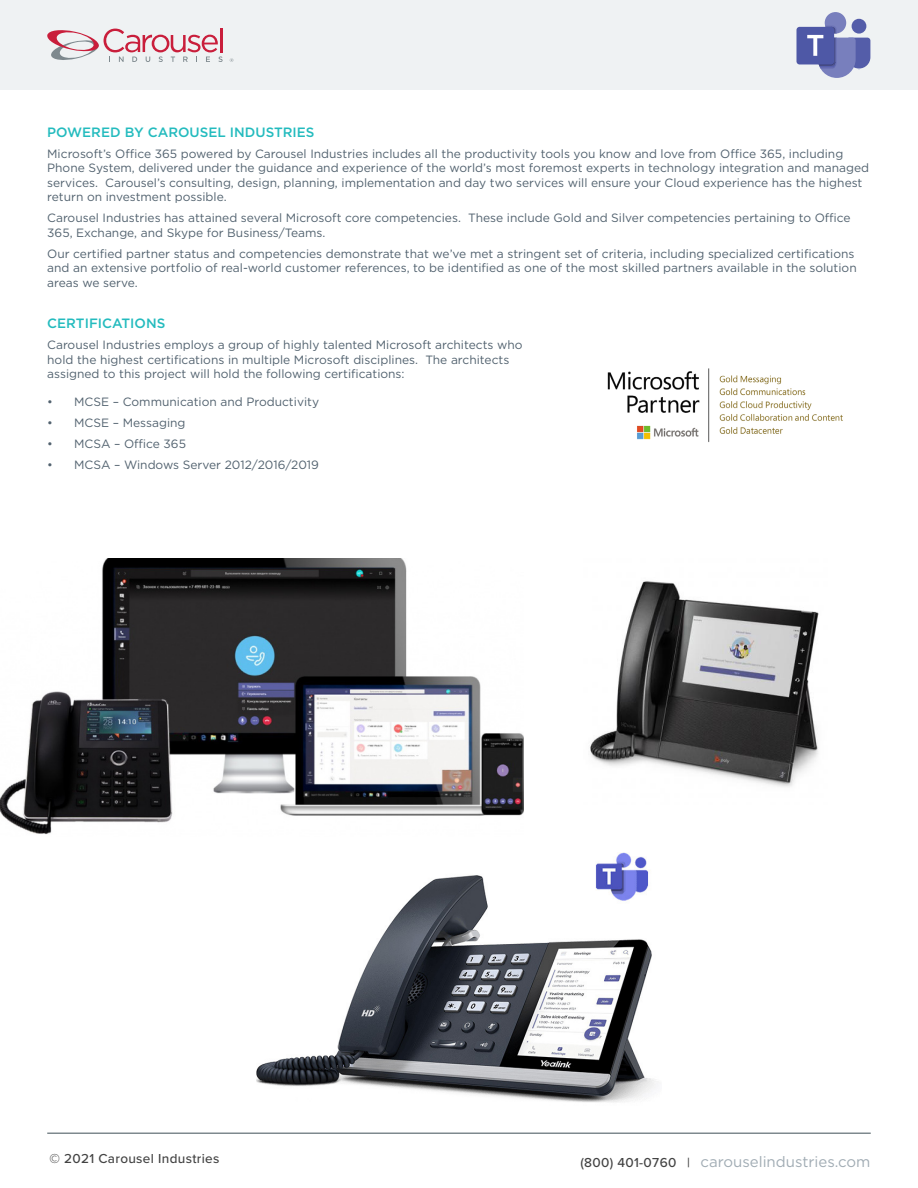
<style>
.page{position:relative;width:918px;height:1188px;background:#fff}
.page>*{position:absolute;margin:0;border:0;box-sizing:border-box;transform-origin:0 0}
.t1{font:15px "Gotham";color:#a1acb4}
.White_bullet{font:500 13.5px "Gotham";color:#23bbbe}
.t2{font:500 13.5px "Proxima Nova";letter-spacing:.025em;color:#434343}
.White_bullet-2{font:12px/14.4px "Gotham";color:#52626f}
.s1{font-family:"Proxima Nova";font-weight:500;font-size:13.5px;color:#434343}
</style>
<div class="page">
<hr style="left:47px;top:1132px;width:824px;height:2px;background:#7e898e">
<div style="left:0;top:0;width:918px;height:90px;background:#eff2f3"></div>
<hr style="left:220px;top:28px;width:3px;height:24px;background:#c91e3b">
<svg style="left:47px;top:29px;width:176px;height:33px"></svg>
<svg style="left:230px;top:58px;width:3px;height:4px"></svg>
<img style="left:0;top:558px;width:523px;height:276px">
<div style="left:852px;top:19px;width:14px;height:15px;background:#545da9;border-radius:50%"></div>
<div style="left:825px;top:12px;width:21px;height:22px;background:#787fbd;border-radius:50%"></div>
<div style="left:796px;top:27px;width:38px;height:37px;background:#4e58a6;border-radius:3px"></div>
<svg style="left:807px;top:26px;width:63px;height:52px"></svg>
<img style="left:607px;top:368px;width:236px;height:74px">
<img style="left:590px;top:581px;width:229px;height:206px">
<img style="left:256px;top:853px;width:400px;height:250px">
<p class="White_bullet" style="left:47px;top:123px;width:269px">POWERED BY CAROUSEL INDUSTRIES</p>
<p class="White_bullet-2" style="left:47px;top:146px;width:823px">Microsoft’s Office 365 powered by Carousel Industries includes all the productivity tools you know and love from Office 365, including Phone System, delivered under the guidance and experience of the world’s most foremost experts in technology integration and managed services. Carousel’s consulting, design, planning, implementation and day two services will ensure your Cloud experience has the highest return on investment possible.</p>
<p class="White_bullet-2" style="left:47px;top:211px;width:805px">Carousel Industries has attained several Microsoft core competencies. These include Gold and Silver competencies pertaining to Office<br>365, Exchange, and Skype for Business/Teams.</p>
<p class="White_bullet-2" style="left:47px;top:246px;width:811px">Our certified partner status and competencies demonstrate that we’ve met a stringent set of criteria, including specialized certifications and an extensive portfolio of real-world customer references, to be identified as one of the most skilled partners available in the solution areas we serve.</p>
<p class="White_bullet" style="left:47px;top:314px;width:120px">CERTIFICATIONS</p>
<p class="White_bullet-2" style="left:47px;top:337px;width:477px">Carousel Industries employs a group of highly talented Microsoft architects who hold the highest certifications in multiple Microsoft disciplines. The architects assigned to this project will hold the following certifications:</p>
<p class="White_bullet-2" style="left:47px;top:394px;width:273px">• MCSE – Communication and Productivity</p>
<p class="White_bullet-2" style="left:47px;top:415px;width:140px">• MCSE – Messaging</p>
<p class="White_bullet-2" style="left:47px;top:436px;width:140px">• MCSA – Office 365</p>
<p class="White_bullet-2" style="left:47px;top:458px;width:273px">• MCSA – Windows Server 2012/2016/2019</p>
<p class="t2" style="left:50px;top:1150px;width:171px">© 2021 Carousel Industries</p>
<p class="t1" style="left:580px;top:1152px;width:292px"><span class="s1">(800) 401-0760 |</span> carouselindustries.com</p>
</div>
